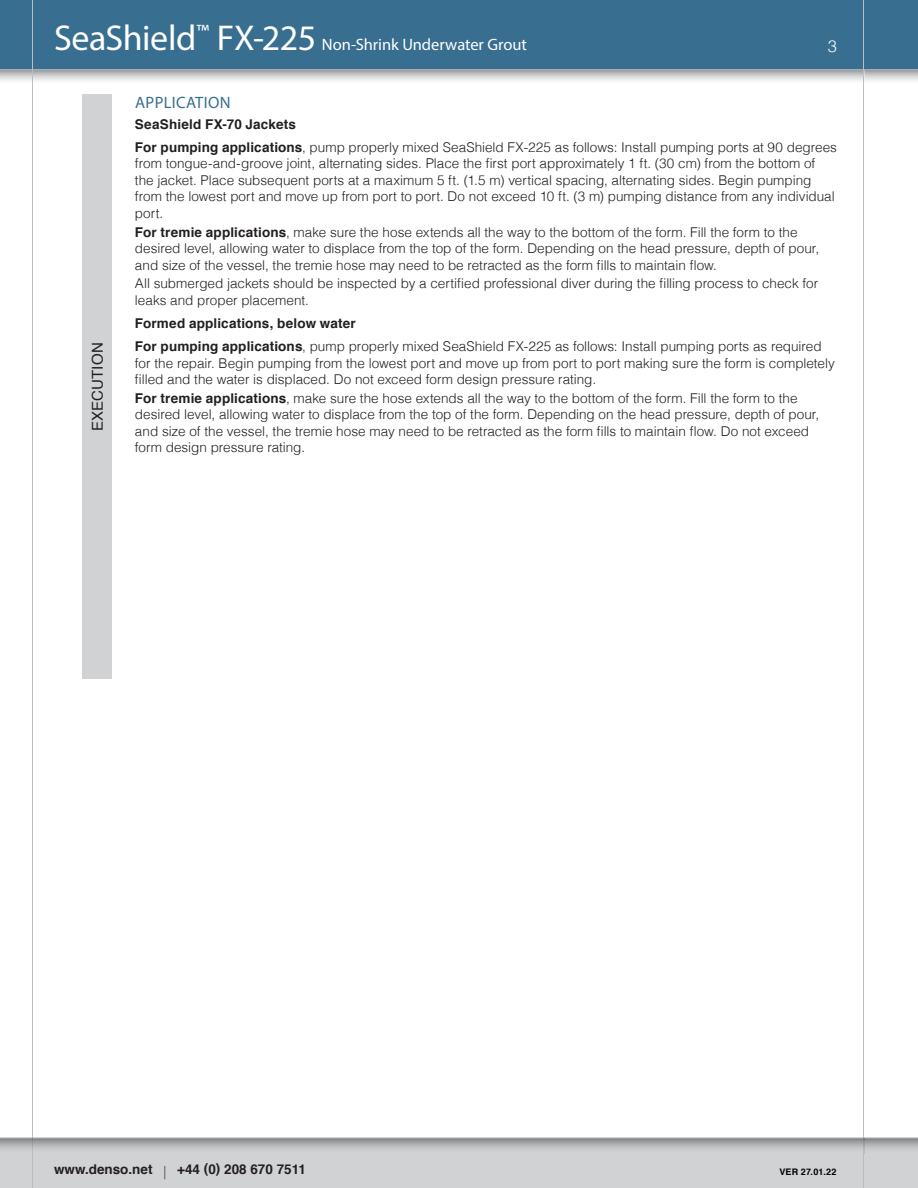
<style>
.page{position:relative;width:918px;height:1188px;background:#fff}
.page>*{position:absolute;margin:0;border:0;box-sizing:border-box;transform-origin:0 0}
.t1{font:16.5px "Myriad Pro";color:#fff}
.t2{font:16.5px "Myriad Pro";letter-spacing:.02em;color:#386e8f}
.t3{font:300 16.5px "Helvetica";color:#fff}
.t4{font:15px "Helvetica";letter-spacing:.01em;color:#231f20}
.t5{font:300 13.5px/16.5px "Helvetica";color:#231f20}
.t6{font:700 13.5px "Helvetica";color:#231f20}
.t7{font:700 9px "Helvetica";letter-spacing:.025em;color:#000}
.s1{font-size:36px}
.s2{font-weight:700}
.s3{font-weight:300}
</style>
<div class="page">
<div style="left:0;top:1138px;width:918px;height:50px;background:#d1d2d4"></div>
<svg style="left:0;top:70px;width:918px;height:15px"></svg>
<div style="left:0;top:0;width:918px;height:70px;background:#386e8f"></div>
<hr style="left:0;top:69px;width:918px;height:1px;background:#bcbdc0">
<hr style="left:32px;top:0;width:1px;height:1188px;background:#bcbdc0">
<hr style="left:864px;top:0;width:1px;height:1188px;background:#bcbdc0">
<svg style="left:0;top:1138px;width:918px;height:16px"></svg>
<div style="left:82px;top:94px;width:30px;height:585px;background:#d1d2d4"></div>
<p class="t1" style="left:54px;top:34px;width:475px"><span class="s1">SeaShield</span><sup>™</sup> <span class="s1">FX-225</span> Non-Shrink Underwater Grout</p>
<p class="t3" style="left:828px;top:32px;width:11px">3</p>
<p class="t4" style="left:86px;top:431px;width:90px;rotate:-90deg">EXECUTION</p>
<p class="t2" style="left:135px;top:92px;width:97px">APPLICATION</p>
<p class="t5" style="left:135px;top:111px;width:704px;line-height:23.2px"><span class="s2">SeaShield FX-70 Jackets<br>For pumping applications</span>, pump properly mixed SeaShield FX-225 as follows: Install pumping ports at 90 degrees</p>
<p class="t5" style="left:135px;top:154px;width:701px">from tongue-and-groove joint, alternating sides. Place the first port approximately 1 ft. (30 cm) from the bottom of the jacket. Place subsequent ports at a maximum 5 ft. (1.5 m) vertical spacing, alternating sides. Begin pumping from the lowest port and move up from port to port. Do not exceed 10 ft. (3 m) pumping distance from any individual port.</p>
<p class="t5" style="left:135px;top:223px;width:686px"><span class="s2">For tremie applications</span>, make sure the hose extends all the way to the bottom of the form. Fill the form to the desired level, allowing water to displace from the top of the form. Depending on the head pressure, depth of pour, and size of the vessel, the tremie hose may need to be retracted as the form fills to maintain flow.</p>
<p class="t5" style="left:135px;top:274px;width:685px">All submerged jackets should be inspected by a certified professional diver during the filling process to check for leaks and proper placement.</p>
<p class="t5" style="left:135px;top:311px;width:688px;line-height:23.2px"><span class="s2">Formed applications, below water<br>For pumping applications</span>, pump properly mixed SeaShield FX-225 as follows: Install pumping ports as required</p>
<p class="t5" style="left:135px;top:354px;width:701px">for the repair. Begin pumping from the lowest port and move up from port to port making sure the form is completely filled and the water is displaced. Do not exceed form design pressure rating.</p>
<p class="t5" style="left:135px;top:389px;width:686px"><span class="s2">For tremie applications</span>, make sure the hose extends all the way to the bottom of the form. Fill the form to the desired level, allowing water to displace from the top of the form. Depending on the head pressure, depth of pour, and size of the vessel, the tremie hose may need to be retracted as the form fills to maintain flow. Do not exceed form design pressure rating.</p>
<p class="t6" style="left:54px;top:1159px;width:254px">www.denso.net <span class="s3">|</span> +44 (0) 208 670 7511</p>
<p class="t7" style="left:779px;top:1164px;width:59px">VER 27.01.22</p>
</div>
